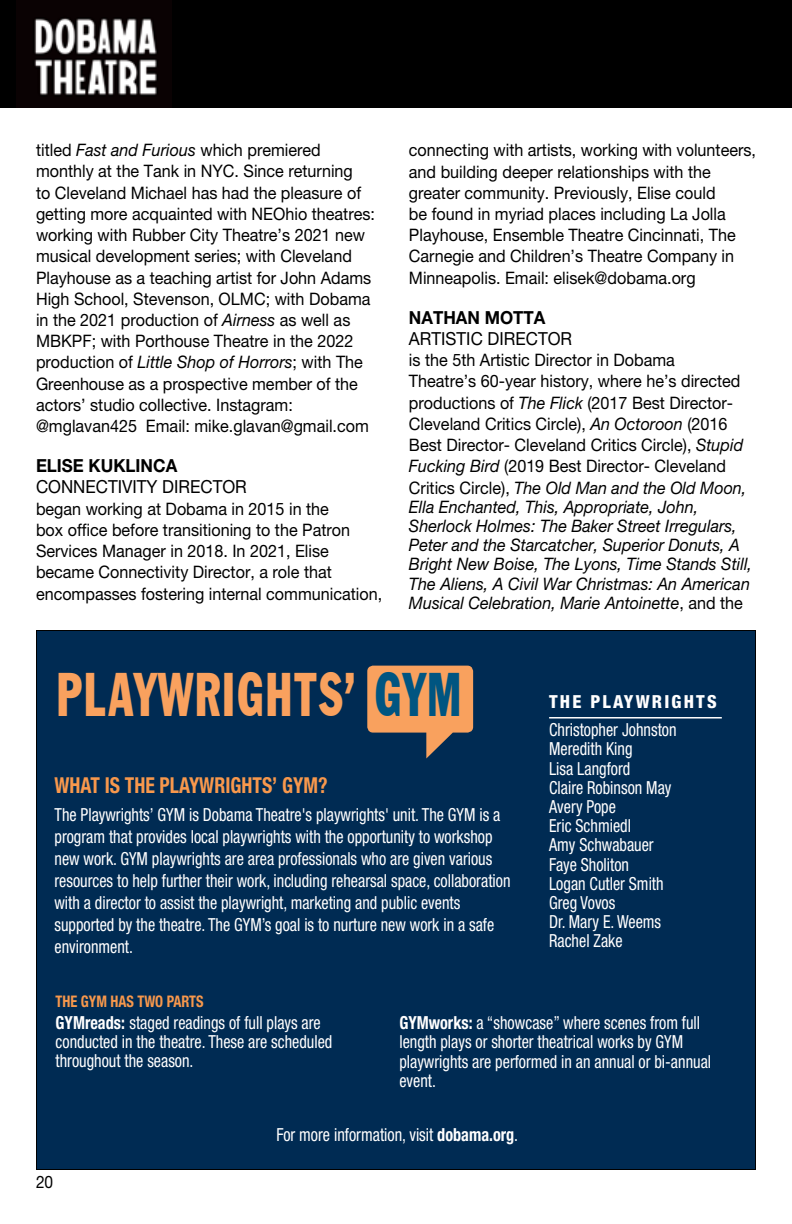
<style>
.page{position:relative;width:792px;height:1224px;background:#fff}
.page>*{position:absolute;margin:0;border:0;box-sizing:border-box;transform-origin:0 0}
.t1{font:condensed 60px "Franklin Gothic BT";letter-spacing:.04em;color:#f9a15e;scale:.75 1}
.t2{font:700 condensed 22px "Helvetica Neue LT Pro";color:#f8984c;scale:.9 1}
.t3{font:condensed 18px/19.2px "Helvetica Neue LT Pro";color:#fff;scale:.9 1}
.t4{font:18px "Helvetica Neue LT Pro";color:#000;scale:.94 1}
.t5{font:700 18px "Helvetica Neue LT Pro";color:#000;scale:.94 1}
.t6{font:800 condensed 18px "Helvetica Neue LT Pro";letter-spacing:.12em;color:#fff}
.t7{font:17.2px/21.2px "Helvetica Neue LT Pro";color:#000;scale:.94 1}
.t8{font:italic 17.2px/19.2px "Helvetica Neue LT Pro";color:#000;scale:.94 1}
.t9{font:17.2px "Helvetica Neue LT Pro";color:#000;scale:.9 1}
.t10{font:700 condensed 16px "Helvetica Neue LT Pro";color:#f8984c;scale:.9 1}
.s1{font-style:italic}
.s2{font-style:normal}
.s3{color:#005581}
.s4{font-weight:700}
</style>
<div class="page">
<div style="left:0;top:0;width:792px;height:108px;background:#000"></div>
<img style="left:34px;top:18px;width:123px;height:77px">
<div style="left:36px;top:630px;width:720px;height:540px;background:#002b53"></div>
<hr style="left:549px;top:717px;width:173px;height:2px;background:#fff">
<svg style="left:367px;top:666px;width:106px;height:93px"></svg>
<p class="t7" style="left:36px;top:139px;width:362px">titled <span class="s1">Fast and Furious</span> which premiered monthly at the Tank in NYC. Since returning<br>to Cleveland Michael has had the pleasure of getting more acquainted with NEOhio theatres: working with Rubber City Theatre’s 2021 new musical development series; with Cleveland Playhouse as a teaching artist for John Adams High School, Stevenson, OLMC; with Dobama in the 2021 production of <span class="s1">Airness</span> as well as MBKPF; with Porthouse Theatre in the 2022 production of <span class="s1">Little Shop of Horrors</span>; with The Greenhouse as a prospective member of the actors’ studio collective. Instagram: @mglavan425 Email: mike.glavan@gmail.com</p>
<p class="t5" style="left:36px;top:455px;width:152px">ELISE KUKLINCA</p>
<p class="t4" style="left:36px;top:476px;width:226px">CONNECTIVITY DIRECTOR</p>
<p class="t7" style="left:36px;top:498px;width:370px">began working at Dobama in 2015 in the<br>box office before transitioning to the Patron Services Manager in 2018. In 2021, Elise became Connectivity Director, a role that encompasses fostering internal communication,</p>
<p class="t7" style="left:409px;top:139px;width:371px">connecting with artists, working with volunteers, and building deeper relationships with the greater community. Previously, Elise could<br>be found in myriad places including La Jolla Playhouse, Ensemble Theatre Cincinnati, The Carnegie and Children’s Theatre Company in Minneapolis. Email: elisek@dobama.org</p>
<p class="t5" style="left:409px;top:306px;width:147px">NATHAN MOTTA</p>
<p class="t4" style="left:409px;top:328px;width:175px">ARTISTIC DIRECTOR</p>
<p class="t7" style="left:409px;top:349px;width:361px">is the 5th Artistic Director in Dobama Theatre’s 60-year history, where he’s directed productions of <span class="s1">The Flick</span> (2017 Best Director-Cleveland Critics Circle), <span class="s1">An Octoroon</span> (2016<br>Best Director- Cleveland Critics Circle), <span class="s1">Stupid Fucking Bird</span> (2019 Best Director- Cleveland Critics Circle), <span class="s1">The Old Man and the Old Moon,</span></p>
<p class="t8" style="left:409px;top:497px;width:367px">Ella Enchanted, This, Appropriate, John, Sherlock Holmes: The Baker Street Irregulars, Peter and the Starcatcher, Superior Donuts, A Bright New Boise, The Lyons, Time Stands Still, The Aliens, A Civil War Christmas: An American Musical Celebration, Marie Antoinette<span class="s2">, and the</span></p>
<h1 class="t1" style="left:57px;top:656px;width:541px">PLAYWRIGHTS’ <span class="s3">GYM</span></h1>
<p class="t2" style="left:54px;top:772px;width:305px">WHAT IS THE PLAYWRIGHTS’ GYM?</p>
<p class="t3" style="left:54px;top:803px;width:508px;line-height:22px">The Playwrights’ GYM is Dobama Theatre's playwrights' unit. The GYM is a program that provides local playwrights with the opportunity to workshop new work. GYM playwrights are area professionals who are given various resources to help further their work, including rehearsal space, collaboration with a director to assist the playwright, marketing and public events supported by the theatre. The GYM’s goal is to nurture new work in a safe environment.</p>
<p class="t6" style="left:549px;top:690px;width:169px">THE PLAYWRIGHTS</p>
<p class="t3" style="left:549px;top:720px;width:143px">Christopher Johnston<br>Meredith King<br>Lisa Langford<br>Claire Robinson May<br>Avery Pope<br>Eric Schmiedl<br>Amy Schwabauer<br>Faye Sholiton<br>Logan Cutler Smith<br>Greg Vovos<br>Dr. Mary E. Weems<br>Rachel Zake</p>
<p class="t10" style="left:56px;top:991px;width:166px">THE GYM HAS TWO PARTS</p>
<p class="t3" style="left:56px;top:1013px;width:309px"><span class="s4">GYMreads:</span> staged readings of full plays are conducted in the theatre. These are scheduled throughout the season.</p>
<p class="t3" style="left:399px;top:1013px;width:348px"><span class="s4">GYMworks:</span> a “showcase” where scenes from full length plays or shorter theatrical works by GYM playwrights are performed in an annual or bi-annual event.</p>
<p class="t9" style="left:36px;top:1172px;width:21px">20</p>
<p class="t3" style="left:277px;top:1124px;width:270px">For more information, visit <span class="s4">dobama.org</span>.</p>
</div>
